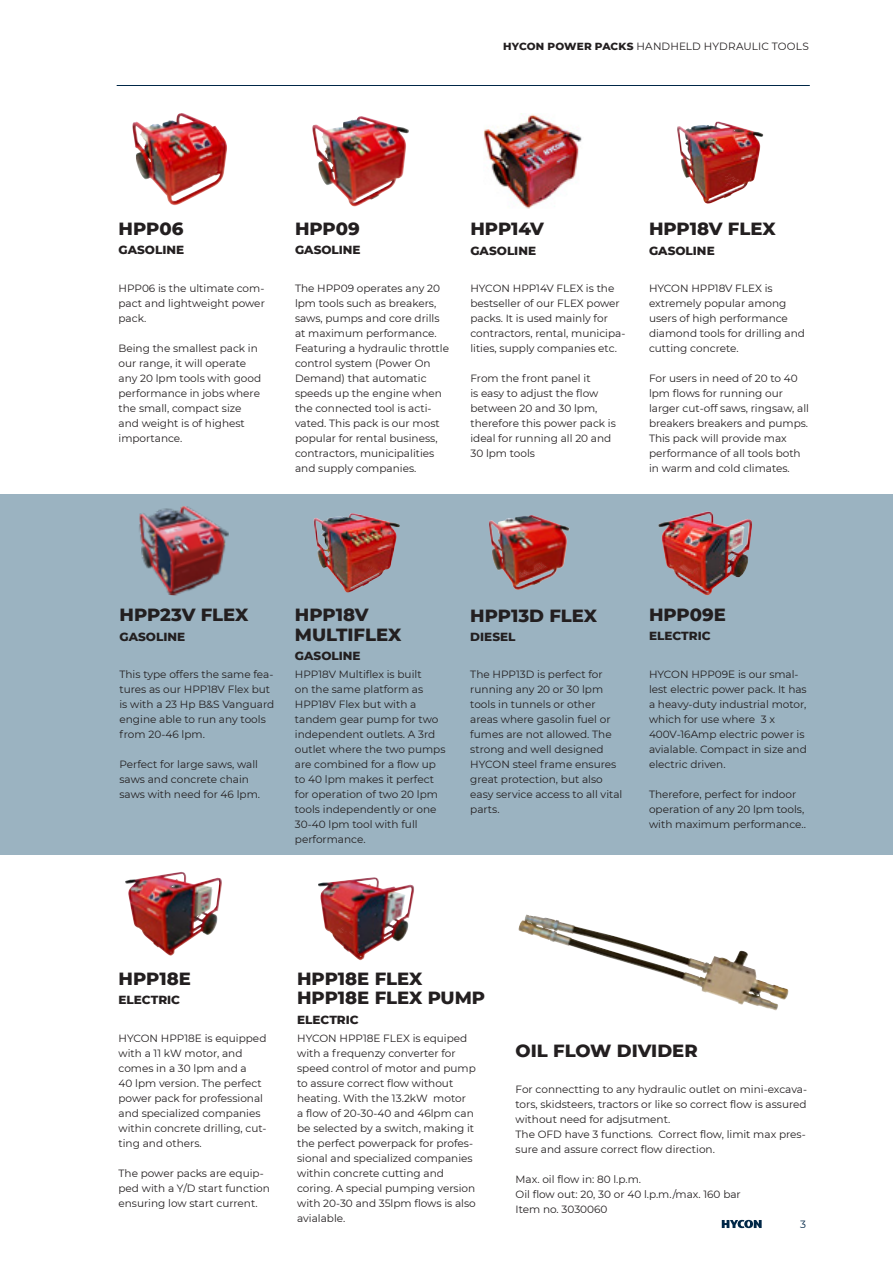
<style>
.page{position:relative;width:893px;height:1263px;background:#fff}
.page>*{position:absolute;margin:0;border:0;box-sizing:border-box;transform-origin:0 0}
.t1{font:800 18px "Montserrat";color:#231f20}
.t2{font:800 12px "Montserrat";color:#231f20}
.HYCON_Body{font:10.5px/15px "Montserrat";color:#231f20}
.t3{font:10.5px "Montserrat";color:#002747}
.s1{font-weight:800}
</style>
<div class="page">
<div style="left:0;top:494px;width:893px;height:361px;background:#9bb3c1"></div>
<img style="left:658px;top:512px;width:47px;height:77px">
<img style="left:125px;top:872px;width:56px;height:58px">
<img style="left:318px;top:877px;width:55px;height:9px">
<img style="left:132px;top:113px;width:90px;height:92px">
<img style="left:312px;top:116px;width:88px;height:90px">
<img style="left:484px;top:113px;width:98px;height:96px">
<img style="left:677px;top:122px;width:70px;height:82px">
<hr style="left:117px;top:85px;width:693px;height:1px;background:#002747">
<img style="left:139px;top:506px;width:90px;height:90px">
<img style="left:313px;top:513px;width:83px;height:79px">
<img style="left:489px;top:515px;width:44px;height:75px">
<img style="left:518px;top:915px;width:260px;height:96px">
<svg style="left:722px;top:1220px;width:40px;height:8px"></svg>
<p class="HYCON_Body" style="left:503px;top:38px;width:307px"><span class="s1">HYCON POWER PACKS</span> HANDHELD HYDRAULIC TOOLS</p>
<p class="t1" style="left:119px;top:215px;width:66px">HPP06</p>
<p class="t2" style="left:119px;top:241px;width:67px">GASOLINE</p>
<p class="HYCON_Body" style="left:119px;top:280px;width:148px;text-align:justify">HPP06 is the ultimate com&shy;pact and lightweight power pack.</p>
<p class="HYCON_Body" style="left:119px;top:340px;width:144px">Being the smallest pack in our range, it will operate any 20 lpm tools with good performance in jobs where the small, compact size and weight is of highest importance.</p>
<p class="t1" style="left:295px;top:215px;width:66px">HPP09</p>
<p class="t2" style="left:295px;top:241px;width:67px">GASOLINE</p>
<p class="HYCON_Body" style="left:295px;top:280px;width:147px">The HPP09 operates any 20 lpm tools such as breakers, saws, pumps and core drills at maximum performance.</p>
<p class="HYCON_Body" style="left:295px;top:340px;width:156px">Featuring a hydraulic throttle control system (Power On<br>Demand) that automatic speeds up the engine when the connected tool is acti&shy;vated. This pack is our most popular for rental business, contractors, municipalities and supply companies.</p>
<p class="t1" style="left:470px;top:215px;width:75px">HPP14V</p>
<p class="t2" style="left:470px;top:241px;width:67px">GASOLINE</p>
<p class="HYCON_Body" style="left:470px;top:280px;width:156px">HYCON HPP14V FLEX is the bestseller of our FLEX power packs. It is used mainly for contractors, rental, municipa&shy;lities, supply companies etc.</p>
<p class="HYCON_Body" style="left:470px;top:370px;width:147px">From the front panel it<br>is easy to adjust the flow between 20 and 30 lpm, therefore this power pack is ideal for running all 20 and<br>30 lpm tools</p>
<p class="t1" style="left:649px;top:215px;width:128px">HPP18V FLEX</p>
<p class="t2" style="left:649px;top:241px;width:67px">GASOLINE</p>
<p class="HYCON_Body" style="left:649px;top:280px;width:157px">HYCON HPP18V FLEX is extremely popular among users of high performance diamond tools for drilling and cutting concrete.</p>
<p class="HYCON_Body" style="left:649px;top:370px;width:162px">For users in need of 20 to 40 lpm flows for running our larger cut-off saws, ringsaw, all breakers breakers and pumps.<br>This pack will provide max performance of all tools both in warm and cold climates.</p>
<p class="t1" style="left:119px;top:602px;width:131px">HPP23V FLEX</p>
<p class="t2" style="left:119px;top:628px;width:67px">GASOLINE</p>
<p class="HYCON_Body" style="left:119px;top:666px;width:156px">This type offers the same fea&shy;tures as our HPP18V Flex but is with a 23 Hp B&amp;S Vanguard engine able to run any tools from 20-46 lpm.</p>
<p class="HYCON_Body" style="left:119px;top:756px;width:142px">Perfect for large saws, wall saws and concrete chain saws with need for 46 lpm.</p>
<p class="t1" style="left:295px;top:602px;width:75px">HPP18V</p>
<p class="t1" style="left:295px;top:621px;width:108px">MULTIFLEX</p>
<p class="t2" style="left:295px;top:647px;width:67px">GASOLINE</p>
<p class="HYCON_Body" style="left:295px;top:666px;width:152px">HPP18V Multiflex is built<br>on the same platform as<br>HPP18V Flex but with a tandem gear pump for two independent outlets. A 3rd outlet where the two pumps are combined for a flow up to 40 lpm makes it perfect for operation of two 20 lpm tools independently or one<br>30-40 lpm tool with full performance.</p>
<p class="t1" style="left:470px;top:602px;width:128px">HPP13D FLEX</p>
<p class="t2" style="left:470px;top:628px;width:47px">DIESEL</p>
<p class="HYCON_Body" style="left:470px;top:667px;width:154px">The HPP13D is perfect for running any 20 or 30 lpm tools in tunnels or other areas where gasolin fuel or fumes are not allowed. The strong and well designed<br>HYCON steel frame ensures great protection, but also easy service access to all vital parts.</p>
<p class="t1" style="left:649px;top:601px;width:78px">HPP09E</p>
<p class="t2" style="left:649px;top:627px;width:63px">ELECTRIC</p>
<p class="HYCON_Body" style="left:649px;top:666px;width:159px">HYCON HPP09E is our smal&shy;lest electric power pack. It has a heavy-duty industrial motor, which for use where 3 x<br>400V-16Amp electric power is avialable. Compact in size and electric driven.</p>
<p class="HYCON_Body" style="left:649px;top:786px;width:158px">Therefore, perfect for indoor operation of any 20 lpm tools, with maximum performance..</p>
<p class="t1" style="left:119px;top:965px;width:74px">HPP18E</p>
<p class="t2" style="left:119px;top:991px;width:63px">ELECTRIC</p>
<p class="HYCON_Body" style="left:119px;top:1030px;width:150px">HYCON HPP18E is equipped with a 11 kW motor, and comes in a 30 lpm and a<br>40 lpm version. The perfect power pack for professional and specialized companies within concrete drilling, cut&shy;ting and others.</p>
<p class="HYCON_Body" style="left:119px;top:1165px;width:153px">The power packs are equip&shy;ped with a Y/D start function ensuring low start current.</p>
<p class="t1" style="left:297px;top:965px;width:127px">HPP18E FLEX</p>
<p class="t1" style="left:297px;top:985px;width:190px">HPP18E FLEX PUMP</p>
<p class="t2" style="left:297px;top:1011px;width:63px">ELECTRIC</p>
<p class="HYCON_Body" style="left:297px;top:1030px;width:180px">HYCON HPP18E FLEX is equiped with a frequenzy converter for speed control of motor and pump to assure correct flow without heating. With the 13.2kW motor<br>a flow of 20-30-40 and 46lpm can be selected by a switch, making it the perfect powerpack for profes&shy;sional and specialized companies within concrete cutting and coring. A special pumping version with 20-30 and 35lpm flows is also avialable.</p>
<p class="t1" style="left:516px;top:1037px;width:184px">OIL FLOW DIVIDER</p>
<p class="HYCON_Body" style="left:516px;top:1081px;width:293px;text-align:justify">For connectting to any hydraulic outlet on mini-excava&shy;tors, skidsteers, tractors or like so correct flow is assured without need for adjsutment.</p>
<p class="HYCON_Body" style="left:516px;top:1126px;width:292px">The OFD have 3 functions. Correct flow, limit max pres&shy;sure and assure correct flow direction.</p>
<p class="HYCON_Body" style="left:516px;top:1171px;width:127px">Max. oil flow in: 80 l.p.m.</p>
<p class="HYCON_Body" style="left:516px;top:1186px;width:227px">Oil flow out: 20, 30 or 40 l.p.m./max. 160 bar</p>
<p class="HYCON_Body" style="left:516px;top:1201px;width:93px">Item no. 3030060</p>
<p class="t3" style="left:800px;top:1217px;width:7px">3</p>
</div>
